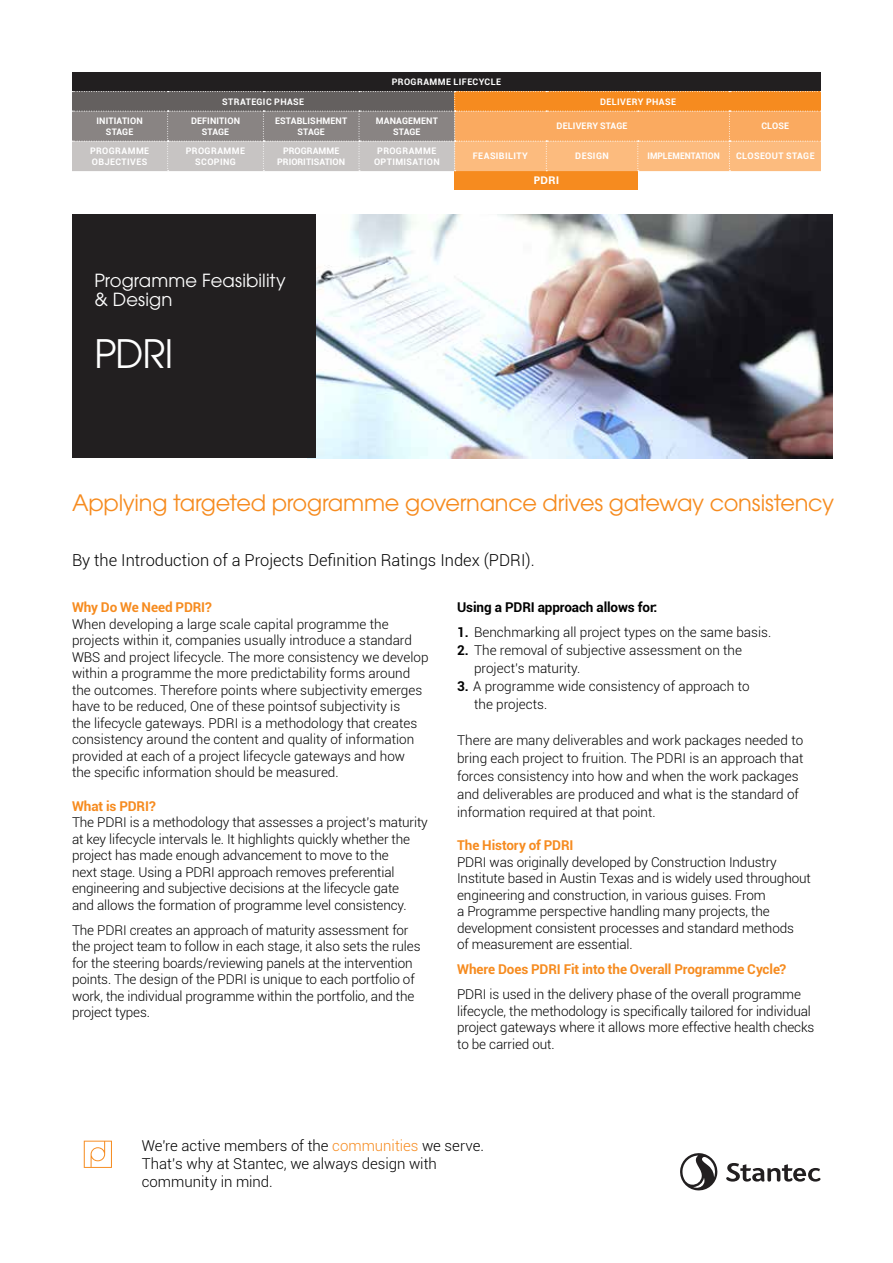
<style>
.page{position:relative;width:893px;height:1263px;background:#fff}
.page>*{position:absolute;margin:0;border:0;box-sizing:border-box;transform-origin:0 0}
.t1{font:39px "ITC Avant Garde Pro";color:#fff;scale:.96 1}
.t2{font:22.5px "ITC Avant Garde Pro";letter-spacing:-.015em;color:#f68b1f}
.t3{font:18px/19.5px "ITC Avant Garde Pro";letter-spacing:.005em;color:#fff}
.t4{font:300 16.5px "Roboto";color:#000}
.t5{font:300 15px/18px "Roboto";letter-spacing:-.005em;color:#000}
.t6{font:300 13.5px/16.5px "Roboto";letter-spacing:-.01em;color:#000}
.t7{font:700 13.5px "Roboto";letter-spacing:-.01em;color:#f68b1f}
.t8{font:700 13.5px "Roboto";letter-spacing:-.01em;color:#000}
.t9{font:700 10.5px "Univers LT Std";color:#fff}
.t10{font:700 9px/10.5px "Roboto";letter-spacing:.03em;color:#fff;text-align:center}
.t11{font:700 9px/10.5px "Roboto";letter-spacing:.005em;color:#fff;text-align:center}
.t12{font:700 9px/10.5px "Roboto";letter-spacing:.01em;color:#fff;text-align:center}
.t13{font:700 9px "Roboto";letter-spacing:.005em;color:#fff;scale:.95 1}
.s1{font-weight:700}
.s2{color:#f68b1f}
</style>
<div class="page">
<img style="left:316px;top:214px;width:516px;height:244px">
<div style="left:72px;top:214px;width:244px;height:244px;background:#221f20"></div>
<svg style="left:680px;top:1153px;width:140px;height:38px"></svg>
<div style="left:455px;top:171px;width:183px;height:18px;background:#f68b1f"></div>
<svg style="left:84px;top:1141px;width:28px;height:27px"></svg>
<div style="left:72px;top:72px;width:749px;height:20px;background:#221f20"></div>
<svg style="left:72px;top:91px;width:749px;height:80px;background:#c89f79"></svg>
<p class="t10" style="left:392px;top:76px;width:111px">PROGRAMME LIFECYCLE</p>
<p class="t10" style="left:222px;top:96px;width:84px">STRATEGIC PHASE</p>
<p class="t10" style="left:600px;top:96px;width:77px">DELIVERY PHASE</p>
<p class="t10" style="left:97px;top:115px;width:48px">INITIATION<br>STAGE</p>
<p class="t10" style="left:191px;top:115px;width:51px">DEFINITION<br>STAGE</p>
<p class="t10" style="left:275px;top:115px;width:74px">ESTABLISHMENT<br>STAGE</p>
<p class="t12" style="left:376px;top:115px;width:63px">MANAGEMENT<br>STAGE</p>
<p class="t10" style="left:557px;top:121px;width:72px">DELIVERY STAGE</p>
<p class="t10" style="left:761px;top:121px;width:29px">CLOSE</p>
<p class="t10" style="left:90px;top:145px;width:61px;text-align:left">PROGRAMME<br>OBJECTIVES</p>
<p class="t10" style="left:186px;top:145px;width:61px">PROGRAMME<br>SCOPING</p>
<p class="t11" style="left:277px;top:145px;width:69px">PROGRAMME<br>PRIORITISATION</p>
<p class="t10" style="left:374px;top:145px;width:67px">PROGRAMME<br>OPTIMISATION</p>
<p class="t10" style="left:473px;top:151px;width:57px">FEASIBILITY</p>
<p class="t10" style="left:575px;top:151px;width:35px">DESIGN</p>
<p class="t13" style="left:647px;top:150px;width:78px">IMPLEMENTATION</p>
<p class="t10" style="left:736px;top:151px;width:80px">CLOSEOUT STAGE</p>
<h3 class="t3" style="left:94px;top:270px;width:193px">Programme Feasibility &amp; Design</h3>
<h1 class="t1" style="left:94px;top:330px;width:84px">PDRI</h1>
<p class="t9" style="left:534px;top:174px;width:27px">PDRI</p>
<h2 class="t2" style="left:72px;top:489px;width:764px">Applying targeted programme governance drives gateway consistency</h2>
<p class="t4" style="left:72px;top:548px;width:464px">By the Introduction of a Projects Definition Ratings Index (PDRI).</p>
<p class="t7" style="left:72px;top:598px;width:141px">Why Do We Need PDRI?</p>
<p class="t6" style="left:72px;top:615px;width:358px">When developing a large scale capital programme the projects within it, companies usually introduce a standard WBS and project lifecycle. The more consistency we develop within a programme the more predictability forms around the outcomes. Therefore points where subjectivity emerges have to be reduced, One of these pointsof subjectivity is<br>the lifecycle gateways. PDRI is a methodology that creates consistency around the content and quality of information provided at each of a project lifecycle gateways and how<br>the specific information should be measured.</p>
<p class="t7" style="left:72px;top:797px;width:85px">What is PDRI?</p>
<p class="t6" style="left:72px;top:814px;width:357px">The PDRI is a methodology that assesses a project’s maturity at key lifecycle intervals le. It highlights quickly whether the project has made enough advancement to move to the<br>next stage. Using a PDRI approach removes preferential engineering and subjective decisions at the lifecycle gate<br>and allows the formation of programme level consistency.</p>
<p class="t6" style="left:72px;top:921px;width:350px">The PDRI creates an approach of maturity assessment for the project team to follow in each stage, it also sets the rules for the steering boards/reviewing panels at the intervention points. The design of the PDRI is unique to each portfolio of work, the individual programme within the portfolio, and the project types.</p>
<p class="t8" style="left:457px;top:598px;width:202px">Using a PDRI approach allows for:</p>
<p class="t6" style="left:457px;top:623px;width:316px"><span class="s1">1.</span> Benchmarking all project types on the same basis.</p>
<p class="t6" style="left:474px;top:640px;width:269px;line-height:18px;text-indent:-17px"><span class="s1">2.</span> The removal of subjective assessment on the project’s maturity.</p>
<p class="t6" style="left:474px;top:676px;width:277px;line-height:18px;text-indent:-17px"><span class="s1">3.</span> A programme wide consistency of approach to the projects.</p>
<p class="t6" style="left:457px;top:730px;width:348px;line-height:18px">There are many deliverables and work packages needed to bring each project to fruition. The PDRI is an approach that forces consistency into how and when the work packages and deliverables are produced and what is the standard of information required at that point.</p>
<p class="t7" style="left:457px;top:836px;width:118px">The History of PDRI</p>
<p class="t6" style="left:457px;top:853px;width:355px">PDRI was originally developed by Construction Industry Institute based in Austin Texas and is widely used throughout engineering and construction, in various guises. From<br>a Programme perspective handling many projects, the development consistent processes and standard methods<br>of measurement are essential.</p>
<p class="t7" style="left:457px;top:960px;width:331px">Where Does PDRI Fit into the Overall Programme Cycle?</p>
<p class="t6" style="left:457px;top:985px;width:359px">PDRI is used in the delivery phase of the overall programme lifecycle, the methodology is specifically tailored for individual project gateways where it allows more effective health checks to be carried out.</p>
<p class="t5" style="left:142px;top:1136px;width:344px">We're active members of the <span class="s2">communities</span> we serve.<br>That's why at Stantec, we always design with community in mind.</p>
</div>
